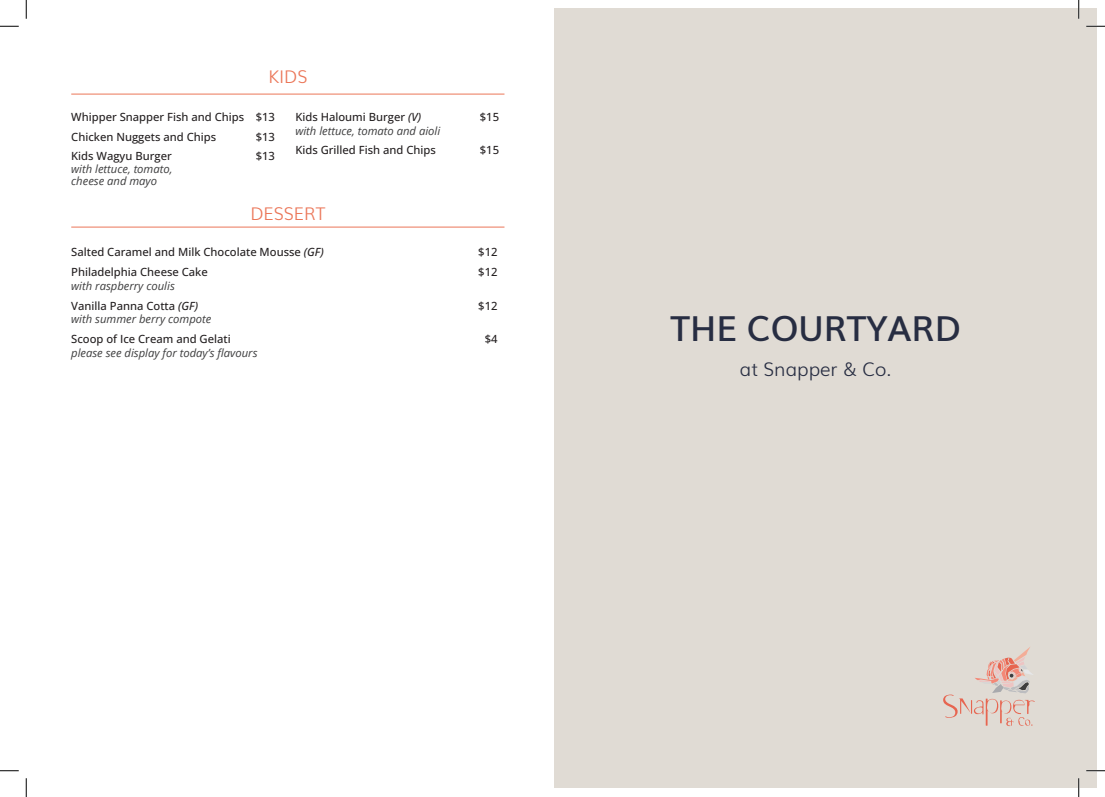
<style>
.page{position:relative;width:1105px;height:797px;background:#fff}
.page>*{position:absolute;margin:0;border:0;box-sizing:border-box;transform-origin:0 0}
.t1{font:600 34.38px "Muli";color:#272d42}
.t2{font:300 18.62px "Muli";color:#272d42}
.t3{font:300 17.5px "Muli";color:#eb7658}
.Item_Title__2_Col{font:500 11.25px "Open Sans";color:#231f20}
.Item_Title__1_Col{font:500 11.25px "Open Sans";color:#231f20}
.Item_Description{font:italic 11.25px "Open Sans";color:#3e3e3f}
.Item_Title__2_Col-2{font:italic 11.25px/12.5px "Open Sans";color:#3e3e3f}
.s1{font-style:italic}
</style>
<div class="page">
<div style="left:554px;top:9px;width:542px;height:779px;background:#e0dbd4"></div>
<hr style="left:71px;top:227px;width:433px;height:1px;background:#eb7658">
<hr style="left:71px;top:94px;width:433px;height:1px;background:#eb7658">
<svg style="left:943px;top:647px;width:92px;height:79px"></svg>
<svg style="left:0;top:25px;width:19px;height:2px"></svg>
<svg style="left:1086px;top:25px;width:19px;height:2px"></svg>
<svg style="left:0;top:770px;width:19px;height:1px"></svg>
<svg style="left:1086px;top:770px;width:19px;height:1px"></svg>
<svg style="left:25px;top:0;width:2px;height:19px"></svg>
<svg style="left:25px;top:778px;width:2px;height:19px"></svg>
<svg style="left:1078px;top:0;width:1px;height:19px"></svg>
<svg style="left:1078px;top:778px;width:1px;height:19px"></svg>
<p class="t3" style="left:268px;top:63px;width:41px">KIDS</p>
<p class="Item_Title__2_Col" style="left:71px;top:109px;width:205px">Whipper Snapper Fish and Chips $13</p>
<p class="Item_Title__2_Col" style="left:71px;top:129px;width:146px">Chicken Nuggets and Chips</p>
<p class="Item_Title__2_Col" style="left:256px;top:129px;width:21px">$13</p>
<p class="Item_Title__2_Col" style="left:71px;top:149px;width:102px">Kids Wagyu Burger</p>
<p class="Item_Title__2_Col" style="left:256px;top:149px;width:21px">$13</p>
<p class="Item_Title__2_Col-2" style="left:71px;top:162px;width:103px">with lettuce, tomato, cheese and mayo</p>
<p class="Item_Title__2_Col" style="left:295px;top:109px;width:127px">Kids Haloumi Burger <span class="s1">(V)</span></p>
<p class="Item_Title__2_Col" style="left:480px;top:109px;width:21px">$15</p>
<p class="Item_Description" style="left:295px;top:123px;width:146px">with lettuce, tomato and aioli</p>
<p class="Item_Title__2_Col" style="left:295px;top:143px;width:142px">Kids Grilled Fish and Chips</p>
<p class="Item_Title__2_Col" style="left:480px;top:143px;width:21px">$15</p>
<p class="t3" style="left:250px;top:199px;width:77px">DESSERT</p>
<p class="Item_Title__1_Col" style="left:71px;top:245px;width:254px">Salted Caramel and Milk Chocolate Mousse <span class="s1">(GF)</span></p>
<p class="Item_Title__1_Col" style="left:478px;top:245px;width:21px">$12</p>
<p class="Item_Title__1_Col" style="left:71px;top:264px;width:138px">Philadelphia Cheese Cake</p>
<p class="Item_Title__1_Col" style="left:478px;top:264px;width:21px">$12</p>
<p class="Item_Description" style="left:71px;top:278px;width:105px">with raspberry coulis</p>
<p class="Item_Title__1_Col" style="left:71px;top:298px;width:128px">Vanilla Panna Cotta <span class="s1">(GF)</span></p>
<p class="Item_Title__1_Col" style="left:478px;top:298px;width:21px">$12</p>
<p class="Item_Description" style="left:71px;top:312px;width:142px">with summer berry compote</p>
<p class="Item_Title__1_Col" style="left:71px;top:331px;width:161px">Scoop of Ice Cream and Gelati</p>
<p class="Item_Title__1_Col" style="left:485px;top:331px;width:14px">$4</p>
<p class="Item_Description" style="left:71px;top:345px;width:188px">please see display for today’s flavours</p>
<p class="t1" style="left:670px;top:301px;width:292px">THE COURTYARD</p>
<p class="t2" style="left:740px;top:354px;width:153px">at Snapper &amp; Co.</p>
</div>
